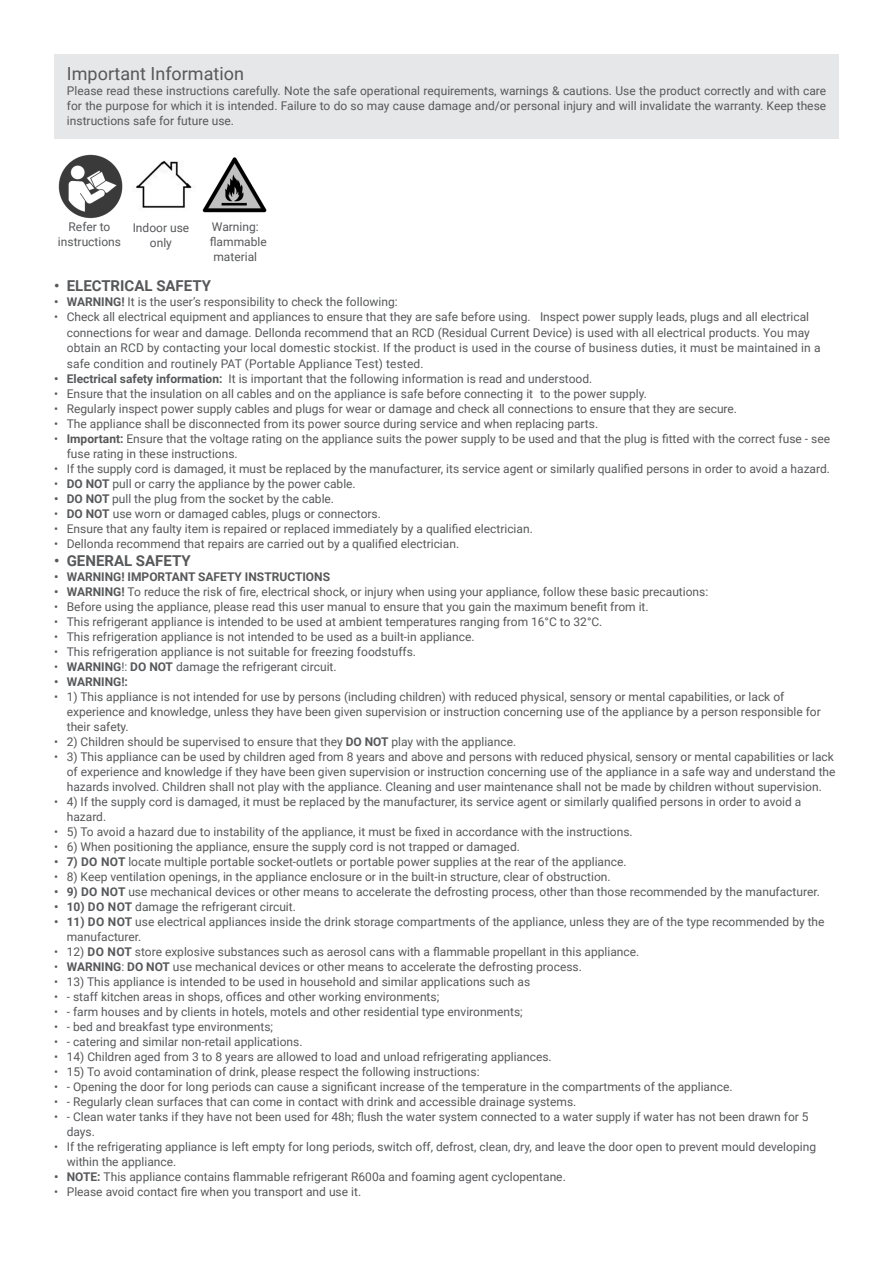
<style>
.page{position:relative;width:893px;height:1263px;background:#fff}
.page>*{position:absolute;margin:0;border:0;box-sizing:border-box;transform-origin:0 0}
.Section_Header{font:18px "Roboto";color:#57585a}
.t1{font:700 15px "Roboto";color:#57585a}
.Copy__Justified{font:12px/15px "Roboto";color:#57585a}
.Main_Copy__DO_NOT_MODIFY{font:12px "Roboto";color:#57585a}
.t2{font:700 12px "Roboto";color:#57585a}
.s1{font-weight:700}
</style>
<div class="page">
<div style="left:54px;top:54px;width:785px;height:84px;background:#e6e7e9"></div>
<img style="left:58px;top:154px;width:65px;height:65px">
<img style="left:136px;top:160px;width:56px;height:48px">
<img style="left:202px;top:157px;width:65px;height:56px">
<p class="Section_Header" style="left:67px;top:61px;width:178px">Important Information</p>
<p class="Copy__Justified" style="left:67px;top:83px;width:761px;text-align:justify">Please read these instructions carefully. Note the safe operational requirements, warnings &amp; cautions. Use the product correctly and with care for the purpose for which it is intended. Failure to do so may cause damage and/or personal injury and will invalidate the warranty. Keep these instructions safe for future use.</p>
<p class="Main_Copy__DO_NOT_MODIFY" style="left:69px;top:218px;width:43px">Refer to</p>
<p class="Main_Copy__DO_NOT_MODIFY" style="left:58px;top:233px;width:65px">instructions</p>
<p class="Main_Copy__DO_NOT_MODIFY" style="left:133px;top:219px;width:58px">Indoor use</p>
<p class="Main_Copy__DO_NOT_MODIFY" style="left:150px;top:234px;width:24px">only</p>
<p class="Main_Copy__DO_NOT_MODIFY" style="left:212px;top:218px;width:48px">Warning:</p>
<p class="Main_Copy__DO_NOT_MODIFY" style="left:210px;top:233px;width:58px">flammable</p>
<p class="Main_Copy__DO_NOT_MODIFY" style="left:213px;top:248px;width:45px">material</p>
<p class="t1" style="left:54px;top:275px;width:159px">• ELECTRICAL SAFETY</p>
<p class="Copy__Justified" style="left:54px;top:294px;width:345px"><span class="s1">• WARNING!</span> It is the user’s responsibility to check the following:</p>
<p class="Copy__Justified" style="left:67px;top:308px;width:755px;line-height:15.8px;text-indent:-13px">• Check all electrical equipment and appliances to ensure that they are safe before using. Inspect power supply leads, plugs and all electrical connections for wear and damage. Dellonda recommend that an RCD (Residual Current Device) is used with all electrical products. You may obtain an RCD by contacting your local domestic stockist. If the product is used in the course of business duties, it must be maintained in a safe condition and routinely PAT (Portable Appliance Test) tested.</p>
<p class="Copy__Justified" style="left:54px;top:371px;width:540px"><span class="s1">• Electrical safety information:</span> It is important that the following information is read and understood.</p>
<p class="Copy__Justified" style="left:54px;top:386px;width:594px">• Ensure that the insulation on all cables and on the appliance is safe before connecting it to the power supply.</p>
<p class="Copy__Justified" style="left:54px;top:401px;width:685px">• Regularly inspect power supply cables and plugs for wear or damage and check all connections to ensure that they are secure.</p>
<p class="Copy__Justified" style="left:54px;top:416px;width:546px">• The appliance shall be disconnected from its power source during service and when replacing parts.</p>
<p class="Copy__Justified" style="left:67px;top:431px;width:765px;text-indent:-13px">• <span class="s1">Important:</span> Ensure that the voltage rating on the appliance suits the power supply to be used and that the plug is fitted with the correct fuse - see fuse rating in these instructions.</p>
<p class="Copy__Justified" style="left:54px;top:461px;width:777px">• If the supply cord is damaged, it must be replaced by the manufacturer, its service agent or similarly qualified persons in order to avoid a hazard.</p>
<p class="Copy__Justified" style="left:54px;top:476px;width:303px">• <span class="s1">DO NOT</span> pull or carry the appliance by the power cable.</p>
<p class="Copy__Justified" style="left:54px;top:491px;width:282px"><span class="s1">• DO NOT</span> pull the plug from the socket by the cable.</p>
<p class="Copy__Justified" style="left:54px;top:506px;width:328px">• <span class="s1">DO NOT</span> use worn or damaged cables, plugs or connectors.</p>
<p class="Copy__Justified" style="left:54px;top:521px;width:480px">• Ensure that any faulty item is repaired or replaced immediately by a qualified electrician.</p>
<p class="Copy__Justified" style="left:54px;top:536px;width:407px">• Dellonda recommend that repairs are carried out by a qualified electrician.</p>
<p class="t1" style="left:54px;top:550px;width:138px">• GENERAL SAFETY</p>
<p class="t2" style="left:54px;top:568px;width:278px">• WARNING! IMPORTANT SAFETY INSTRUCTIONS</p>
<p class="Copy__Justified" style="left:54px;top:584px;width:656px"><span class="s1">• WARNING!</span> To reduce the risk of fire, electrical shock, or injury when using your appliance, follow these basic precautions:</p>
<p class="Copy__Justified" style="left:54px;top:599px;width:596px">• Before using the appliance, please read this user manual to ensure that you gain the maximum benefit from it.</p>
<p class="Copy__Justified" style="left:54px;top:614px;width:550px">• This refrigerant appliance is intended to be used at ambient temperatures ranging from 16°C to 32°C.</p>
<p class="Copy__Justified" style="left:54px;top:629px;width:422px">• This refrigeration appliance is not intended to be used as a built-in appliance.</p>
<p class="Copy__Justified" style="left:54px;top:644px;width:363px">• This refrigeration appliance is not suitable for freezing foodstuffs.</p>
<p class="Copy__Justified" style="left:54px;top:659px;width:284px">• <span class="s1">WARNING</span>!: <span class="s1">DO NOT</span> damage the refrigerant circuit.</p>
<p class="t2" style="left:54px;top:673px;width:75px">• WARNING!:</p>
<p class="Copy__Justified" style="left:67px;top:689px;width:755px;text-indent:-13px">• 1) This appliance is not intended for use by persons (including children) with reduced physical, sensory or mental capabilities, or lack of experience and knowledge, unless they have been given supervision or instruction concerning use of the appliance by a person responsible for their safety.</p>
<p class="Copy__Justified" style="left:54px;top:734px;width:464px">• 2) Children should be supervised to ensure that they <span class="s1">DO NOT</span> play with the appliance.</p>
<p class="Copy__Justified" style="left:67px;top:749px;width:770px;text-indent:-13px">• 3) This appliance can be used by children aged from 8 years and above and persons with reduced physical, sensory or mental capabilities or lack of experience and knowledge if they have been given supervision or instruction concerning use of the appliance in a safe way and understand the hazards involved. Children shall not play with the appliance. Cleaning and user maintenance shall not be made by children without supervision.</p>
<p class="Copy__Justified" style="left:67px;top:794px;width:736px;text-indent:-13px">• 4) If the supply cord is damaged, it must be replaced by the manufacturer, its service agent or similarly qualified persons in order to avoid a hazard.</p>
<p class="Copy__Justified" style="left:54px;top:824px;width:580px">• 5) To avoid a hazard due to instability of the appliance, it must be fixed in accordance with the instructions.</p>
<p class="Copy__Justified" style="left:54px;top:839px;width:467px">• 6) When positioning the appliance, ensure the supply cord is not trapped or damaged.</p>
<p class="Copy__Justified" style="left:54px;top:854px;width:574px"><span class="s1">• 7) DO NOT</span> locate multiple portable socket-outlets or portable power supplies at the rear of the appliance.</p>
<p class="Copy__Justified" style="left:54px;top:869px;width:558px">• 8) Keep ventilation openings, in the appliance enclosure or in the built-in structure, clear of obstruction.</p>
<p class="Copy__Justified" style="left:54px;top:884px;width:767px"><span class="s1">• 9) DO NOT</span> use mechanical devices or other means to accelerate the defrosting process, other than those recommended by the manufacturer.</p>
<p class="Copy__Justified" style="left:54px;top:899px;width:243px"><span class="s1">• 10) DO NOT</span> damage the refrigerant circuit.</p>
<p class="Copy__Justified" style="left:67px;top:914px;width:759px;text-indent:-13px"><span class="s1">• 11) DO NOT</span> use electrical appliances inside the drink storage compartments of the appliance, unless they are of the type recommended by the manufacturer.</p>
<p class="Copy__Justified" style="left:54px;top:944px;width:587px">• 12) <span class="s1">DO NOT</span> store explosive substances such as aerosol cans with a flammable propellant in this appliance.</p>
<p class="Copy__Justified" style="left:54px;top:959px;width:529px">• <span class="s1">WARNING</span>: <span class="s1">DO NOT</span> use mechanical devices or other means to accelerate the defrosting process.</p>
<p class="Copy__Justified" style="left:54px;top:974px;width:478px">• 13) This appliance is intended to be used in household and similar applications such as</p>
<p class="Copy__Justified" style="left:54px;top:989px;width:387px">• - staff kitchen areas in shops, offices and other working environments;</p>
<p class="Copy__Justified" style="left:54px;top:1004px;width:470px">• - farm houses and by clients in hotels, motels and other residential type environments;</p>
<p class="Copy__Justified" style="left:54px;top:1019px;width:221px">• - bed and breakfast type environments;</p>
<p class="Copy__Justified" style="left:54px;top:1034px;width:250px">• - catering and similar non-retail applications.</p>
<p class="Copy__Justified" style="left:54px;top:1049px;width:499px">• 14) Children aged from 3 to 8 years are allowed to load and unload refrigerating appliances.</p>
<p class="Copy__Justified" style="left:54px;top:1064px;width:427px">• 15) To avoid contamination of drink, please respect the following instructions:</p>
<p class="Copy__Justified" style="left:54px;top:1079px;width:680px">• - Opening the door for long periods can cause a significant increase of the temperature in the compartments of the appliance.</p>
<p class="Copy__Justified" style="left:54px;top:1094px;width:524px">• - Regularly clean surfaces that can come in contact with drink and accessible drainage systems.</p>
<p class="Copy__Justified" style="left:67px;top:1109px;width:743px;text-indent:-13px">• - Clean water tanks if they have not been used for 48h; flush the water system connected to a water supply if water has not been drawn for 5 days.</p>
<p class="Copy__Justified" style="left:67px;top:1139px;width:751px;text-indent:-13px">• If the refrigerating appliance is left empty for long periods, switch off, defrost, clean, dry, and leave the door open to prevent mould developing within the appliance.</p>
<p class="Copy__Justified" style="left:54px;top:1169px;width:513px"><span class="s1">• NOTE:</span> This appliance contains flammable refrigerant R600a and foaming agent cyclopentane.</p>
<p class="Copy__Justified" style="left:54px;top:1184px;width:309px">• Please avoid contact fire when you transport and use it.</p>
</div>
